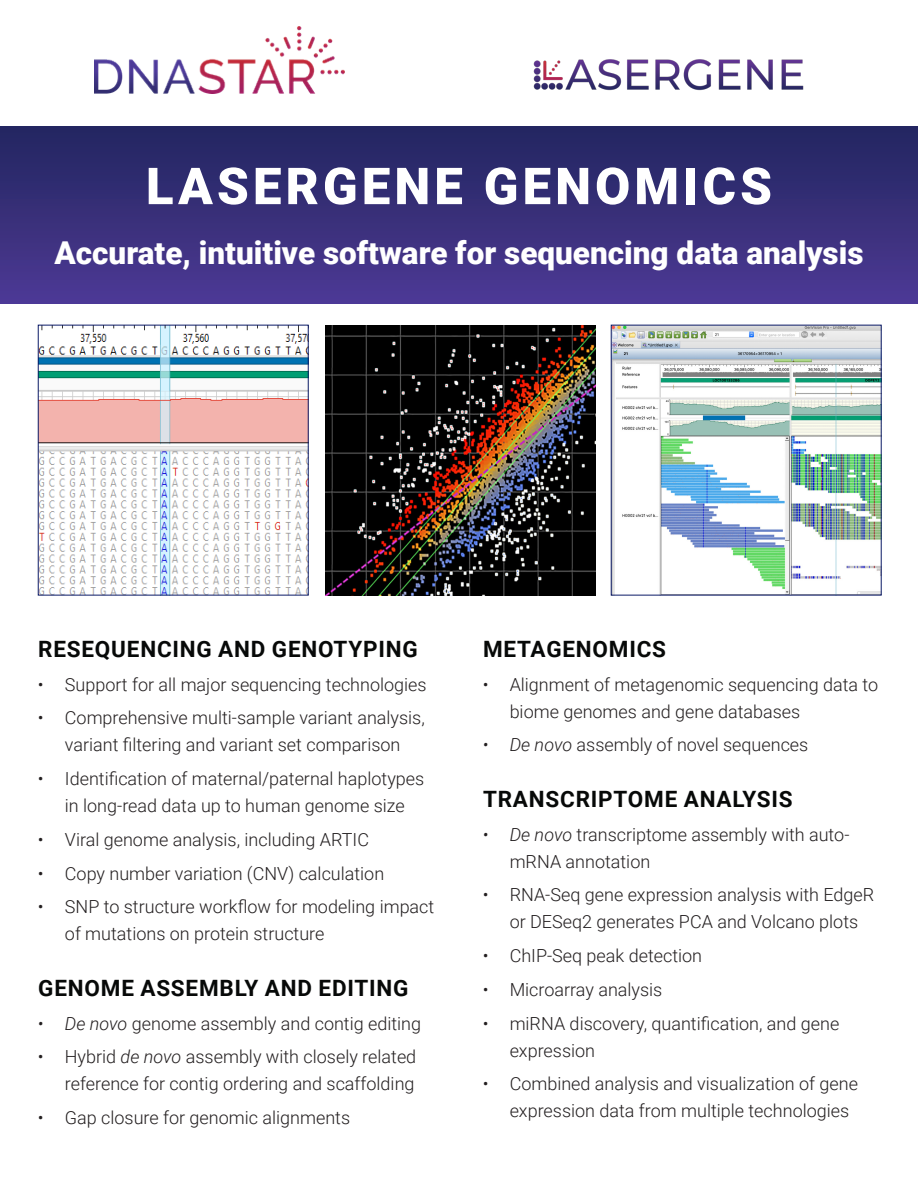
<style>
.page{position:relative;width:918px;height:1188px;background:#fff}
.page>*{position:absolute;margin:0;border:0;box-sizing:border-box;transform-origin:0 0}
.t1{font:900 51px "Roboto";letter-spacing:.08em;color:#fff}
.t2{font:900 31.5px "Roboto";color:#fff}
.t3{font:700 22.5px "Roboto";letter-spacing:.035em;color:#070908}
.t4{font:300 18px/27px "Roboto";color:#231f20}
.s1{font-style:italic}
</style>
<div class="page">
<div style="left:0;top:127px;width:918px;height:177px;background:linear-gradient(to bottom,#222660,#4d3995)"></div>
<img style="left:325px;top:325px;width:270px;height:270px">
<img style="left:40px;top:327px;width:266px;height:266px">
<img style="left:613px;top:327px;width:266px;height:266px">
<img style="left:95px;top:27px;width:250px;height:67px">
<img style="left:533px;top:59px;width:271px;height:32px">
<p class="t1" style="left:146px;top:150px;width:628px">LASERGENE GENOMICS</p>
<p class="t2" style="left:54px;top:231px;width:811px">Accurate, intuitive software for sequencing data analysis</p>
<p class="t3" style="left:38px;top:633px;width:381px">RESEQUENCING AND GENOTYPING</p>
<p class="t4" style="left:38px;top:670px;width:390px">• Support for all major sequencing technologies</p>
<p class="t4" style="left:38px;top:704px;width:388px;text-align:center">• Comprehensive multi-sample variant analysis, variant filtering and variant set comparison</p>
<p class="t4" style="left:38px;top:765px;width:388px;text-align:center">• Identification of maternal/paternal haplotypes in long-read data up to human genome size</p>
<p class="t4" style="left:38px;top:825px;width:333px">• Viral genome analysis, including ARTIC</p>
<p class="t4" style="left:38px;top:859px;width:348px">• Copy number variation (CNV) calculation</p>
<p class="t4" style="left:65px;top:893px;width:371px;text-indent:-27px">• SNP to structure workflow for modeling impact of mutations on protein structure</p>
<p class="t3" style="left:38px;top:972px;width:372px">GENOME ASSEMBLY AND EDITING</p>
<p class="t4" style="left:38px;top:1009px;width:385px"><span class="s1">• De novo</span> genome assembly and contig editing</p>
<p class="t4" style="left:38px;top:1043px;width:380px;text-align:right">• Hybrid <span class="s1">de novo</span> assembly with closely related reference for contig ordering and scaffolding</p>
<p class="t4" style="left:38px;top:1104px;width:314px">• Gap closure for genomic alignments</p>
<p class="t3" style="left:483px;top:633px;width:185px">METAGENOMICS</p>
<p class="t4" style="left:510px;top:670px;width:370px;text-indent:-27px">• Alignment of metagenomic sequencing data to biome genomes and gene databases</p>
<p class="t4" style="left:483px;top:731px;width:327px"><span class="s1">• De novo</span> assembly of novel sequences</p>
<p class="t3" style="left:483px;top:783px;width:311px">TRANSCRIPTOME ANALYSIS</p>
<p class="t4" style="left:510px;top:820px;width:341px;text-indent:-27px"><span class="s1">• De novo</span> transcriptome assembly with auto&shy;mRNA annotation</p>
<p class="t4" style="left:510px;top:881px;width:366px;text-indent:-27px">• RNA-Seq gene expression analysis with EdgeR or DESeq2 generates PCA and Volcano plots</p>
<p class="t4" style="left:483px;top:942px;width:221px">• ChIP-Seq peak detection</p>
<p class="t4" style="left:483px;top:975px;width:181px">• Microarray analysis</p>
<p class="t4" style="left:510px;top:1009px;width:331px;text-indent:-27px">• miRNA discovery, quantification, and gene expression</p>
<p class="t4" style="left:510px;top:1070px;width:350px;text-indent:-27px">• Combined analysis and visualization of gene expression data from multiple technologies</p>
</div>
